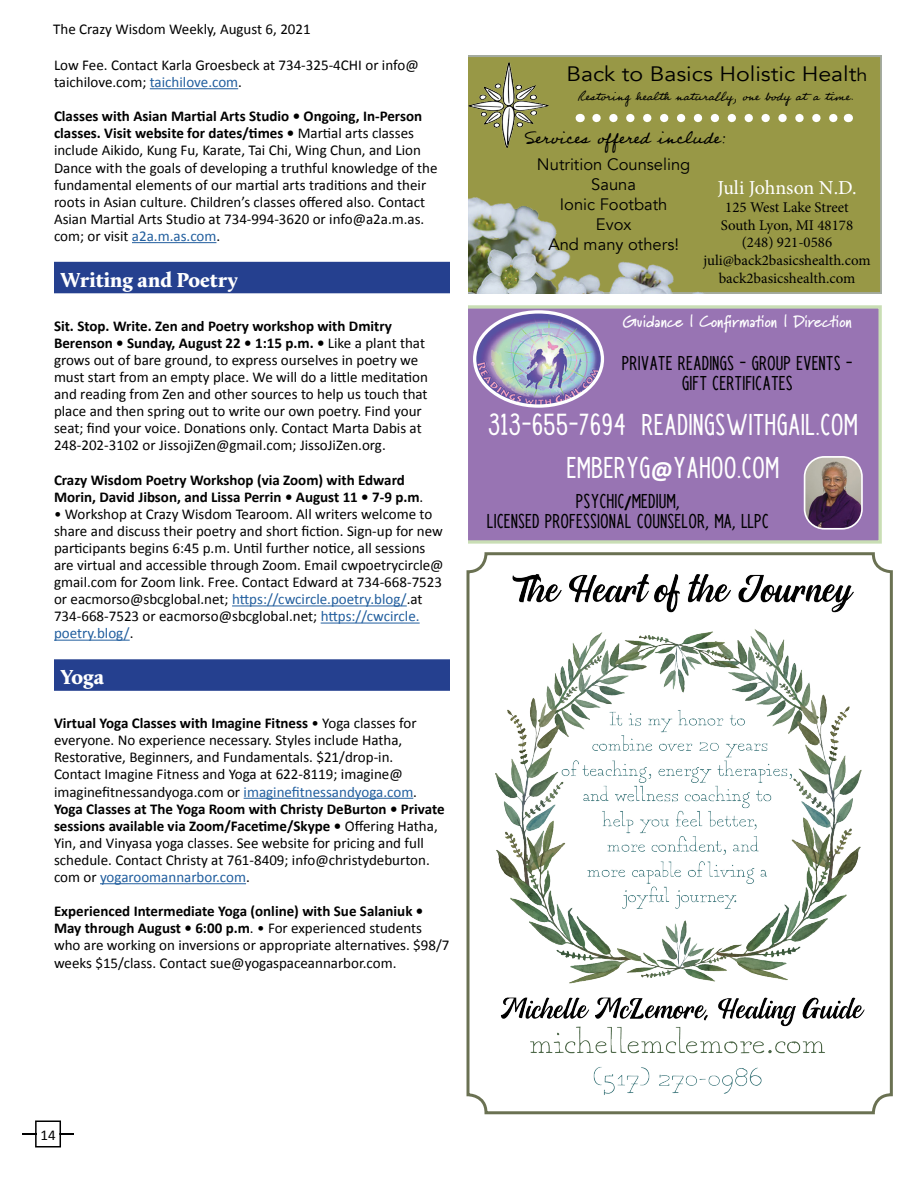
<style>
.page{position:relative;width:918px;height:1188px;background:#fff}
.page>*{position:absolute;margin:0;border:0;box-sizing:border-box;transform-origin:0 0}
.t1{font:24.9px/43px "Paddington";color:#fff;text-align:center}
.t2{font:21.45px "Professor";color:#000}
.t3{font:900 21px "Calluna";color:#fff}
.t4{font:20.85px "Avenir";color:#000;scale:1.11 1}
.t5{font:19.8px "Minion Pro";letter-spacing:-.005em;color:#fff}
.t6{font:16.5px/19.8px "Paddington";color:#000;text-align:center}
.t7{font:16.5px/19.8px "Avenir";color:#000;text-align:center}
.t8{font:700 16.5px "Marydale";color:#fff}
.t9{font:15px/17.1px "Calibri";color:#000}
.t10{font:700 15px/17.1px "Calibri";color:#000}
.t11{font:14.85px/17.9px "Minion Pro";color:#000;text-align:center}
.t12{font:14.85px "Professor";color:#000}
.s1{color:#215e9e}
.s2{font-weight:700}
.s3{font-weight:400}
.s4{font-size:17.85px}
.s5{font-family:"Calibri";font-weight:700}
.s6{font-family:"Calibri"}
</style>
<div class="page">
<svg style="left:22px;top:1120px;width:52px;height:28px"></svg>
<hr style="left:150px;top:88px;width:88px;height:1px;background:#215e9e">
<hr style="left:132px;top:242px;width:84px;height:1px;background:#215e9e">
<div style="left:54px;top:262px;width:396px;height:31px;background:#25408f"></div>
<hr style="left:232px;top:605px;width:175px;height:1px;background:#215e9e">
<hr style="left:321px;top:623px;width:99px;height:1px;background:#215e9e">
<hr style="left:54px;top:640px;width:76px;height:1px;background:#215e9e">
<div style="left:54px;top:659px;width:396px;height:32px;background:#25408f"></div>
<hr style="left:244px;top:798px;width:169px;height:1px;background:#215e9e">
<hr style="left:100px;top:883px;width:146px;height:1px;background:#215e9e">
<div style="left:468px;top:55px;width:414px;height:239px;background:#989846"></div>
<img style="left:468px;top:168px;width:322px;height:126px">
<img style="left:468px;top:63px;width:85px;height:89px">
<svg style="left:596px;top:114px;width:244px;height:8px"></svg>
<div style="left:468px;top:305px;width:414px;height:239px;background:#9874b3"></div>
<img style="left:805px;top:457px;width:57px;height:72px">
<div style="left:804px;top:456px;width:59px;height:74px;border:2px solid #fff;border-radius:20px"></div>
<img style="left:475px;top:312px;width:127px;height:94px">
<div style="left:473px;top:310px;width:131px;height:98px;border:3px solid #fff;border-radius:50%"></div>
<img style="left:495px;top:574px;width:369px;height:521px">
<div style="left:466px;top:552px;width:427px;height:562px;border:3px solid #6a7152;border-radius:18px"></div>
<p class="t9" style="left:53px;top:20px;width:259px">The Crazy Wisdom Weekly, August 6, 2021</p>
<p class="t9" style="left:54px;top:56px;width:366px">Low Fee. Contact Karla Groesbeck at 734-325-4CHI or info@ taichilove.com; <span class="s1">taichilove.com</span>.</p>
<p class="t9" style="left:54px;top:108px;width:385px"><span class="s2">Classes with Asian Martial Arts Studio • Ongoing, In-Person classes. Visit website for dates/times •</span> Martial arts classes include Aikido, Kung Fu, Karate, Tai Chi, Wing Chun, and Lion Dance with the goals of developing a truthful knowledge of the fundamental elements of our martial arts traditions and their roots in Asian culture. Children’s classes offered also. Contact Asian Martial Arts Studio at 734-994-3620 or info@a2a.m.as. com; or visit <span class="s1">a2a.m.as.com</span>.</p>
<h3 class="t3" style="left:61px;top:266px;width:179px">Writing and Poetry</h3>
<p class="t9" style="left:54px;top:317px;width:375px"><span class="s2">Sit. Stop. Write. Zen and Poetry workshop with Dmitry Berenson • Sunday, August 22 • 1:15 p.m. •</span> Like a plant that grows out of bare ground, to express ourselves in poetry we must start from an empty place. We will do a little meditation and reading from Zen and other sources to help us touch that place and then spring out to write our own poetry. Find your seat; find your voice. Donations only. Contact Marta Dabis at 248-202-3102 or JissojiZen@gmail.com; JissoJiZen.org.</p>
<p class="t10" style="left:54px;top:471px;width:371px">Crazy Wisdom Poetry Workshop (via Zoom) with Edward<br>Morin, David Jibson, and Lissa Perrin • August 11 • 7-9 p.m<span class="s3">.</span></p>
<p class="t9" style="left:54px;top:505px;width:391px">• Workshop at Crazy Wisdom Tearoom. All writers welcome to share and discuss their poetry and short fiction. Sign-up for new participants begins 6:45 p.m. Until further notice, all sessions are virtual and accessible through Zoom. Email cwpoetrycircle@ gmail.com for Zoom link. Free. Contact Edward at 734-668-7523 or eacmorso@sbcglobal.net; <span class="s1">https://cwcircle.poetry.blog/</span>.at 734-668-7523 or eacmorso@sbcglobal.net; <span class="s1">https://cwcircle. poetry.blog/</span>.</p>
<h3 class="t3" style="left:61px;top:664px;width:45px">Yoga</h3>
<p class="t9" style="left:54px;top:715px;width:392px"><span class="s2">Virtual Yoga Classes with Imagine Fitness</span> • Yoga classes for everyone. No experience necessary. Styles include Hatha, Restorative, Beginners, and Fundamentals. $21/drop-in.<br>Contact Imagine Fitness and Yoga at 622-8119; imagine@ imaginefitnessandyoga.com or <span class="s1">imaginefitnessandyoga.com</span>.<br><span class="s2">Yoga Classes at The Yoga Room with Christy DeBurton • Private sessions available via Zoom/Facetime/Skype •</span> Offering Hatha, Yin, and Vinyasa yoga classes. See website for pricing and full schedule. Contact Christy at 761-8409; info@christydeburton. com or <span class="s1">yogaroomannarbor.com</span>.</p>
<p class="t9" style="left:54px;top:903px;width:397px"><span class="s2">Experienced Intermediate Yoga (online) with Sue Salaniuk • May through August • 6:00 p.m</span>. • For experienced students who are working on inversions or appropriate alternatives. $98/7 weeks $15/class. Contact sue@yogaspaceannarbor.com.</p>
<h3 class="t4" style="left:567px;top:62px;width:273px">Back to Basics Holistic Healt<span class="s4">h</span></h3>
<p class="t12" style="left:578px;top:86px;width:278px">Restoring health naturally, one body at a time.</p>
<h2 class="t2" style="left:525px;top:123px;width:203px">Services offered include:</h2>
<p class="t7" style="left:537px;top:155px;width:155px">Nutrition Counseling<br>Sauna<br>Ionic Footbath<br>Evox<br>And many others!</p>
<h3 class="t5" style="left:717px;top:174px;width:141px">Juli Johnson N.D.</h3>
<p class="t11" style="left:703px;top:198px;width:169px">125 West Lake Street<br>South Lyon, MI 48178 (248) 921-0586 juli@back2basicshealth.com back2basicshealth.com</p>
<p class="t8" style="left:623px;top:312px;width:231px">Guidance | Confirmation | Direction</p>
<p class="t6" style="left:622px;top:354px;width:232px">PRIVATE READINGS - GROUP EVENTS -<br>GIFT CERTIFICATES</p>
<h1 class="t1" style="left:488px;top:405px;width:372px">313-655-7694 READINGSWITHGAIL.COM<br>EMBERYG<span class="s5">@</span>YAHOO.COM</h1>
<p class="t6" style="left:487px;top:492px;width:284px">PSYCHIC<span class="s5">/</span>MEDIUM<span class="s6">,<br></span>LICENSED PROFESSIONAL COUNSELOR<span class="s6">,</span> MA<span class="s6">,</span> LLPC</p>
<p class="t9" style="left:40px;top:1126px;width:17px">14</p>
</div>
